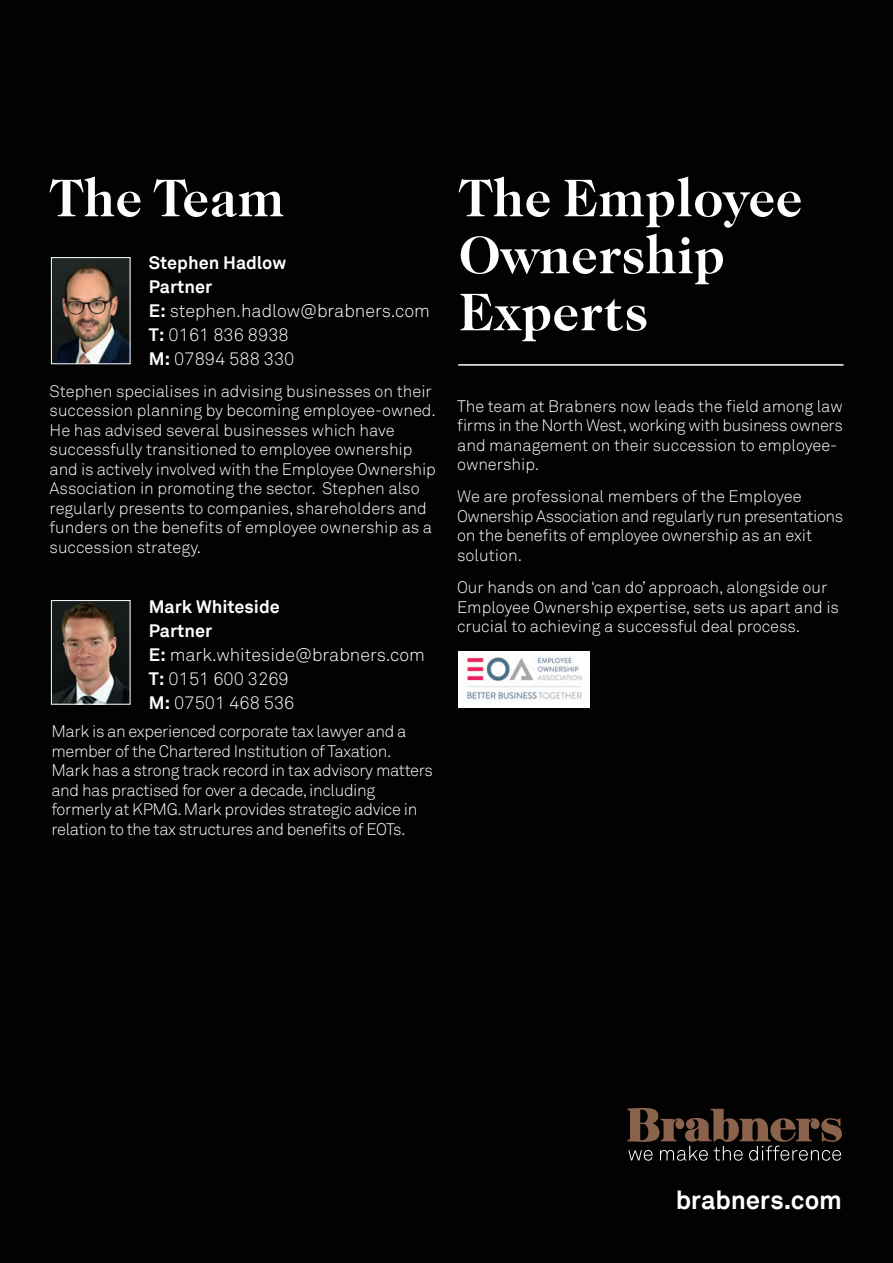
<style>
.page{position:relative;width:893px;height:1263px;background:#010201}
.page>*{position:absolute;margin:0;border:0;box-sizing:border-box;transform-origin:0 0}
.t1{font:700 54px/57px "Caslon 224 IT Cby BT";color:#fff}
.t2{font:700 25.8px "Akkurat";letter-spacing:-.005em;color:#fff}
.t3{font:300 18px/24px "Akkurat";color:#fff}
.t4{font:300 16.5px/19.5px "Akkurat";letter-spacing:-.005em;color:#fff}
.s1{font-weight:700}
</style>
<div class="page">
<img style="left:53px;top:602px;width:75px;height:101px">
<div style="left:51px;top:600px;width:79px;height:105px;border:1px solid #fff"></div>
<img style="left:53px;top:259px;width:75px;height:103px">
<div style="left:51px;top:257px;width:79px;height:107px;border:1px solid #fff"></div>
<svg style="left:627px;top:1108px;width:215px;height:53px"></svg>
<img style="left:459px;top:651px;width:131px;height:56px">
<hr style="left:458px;top:364px;width:385px;height:2px;background:#fff">
<p class="t1" style="left:50px;top:168px;width:237px">The Team</p>
<p class="t1" style="left:459px;top:168px;width:346px">The Employee<br>Ownership<br>Experts</p>
<p class="t3" style="left:149px;top:251px;width:283px"><span class="s1">Stephen Hadlow<br>Partner<br>E:</span> stephen.hadlow@brabners.com<br><span class="s1">T:</span> 0161 836 8938<br><span class="s1">M:</span> 07894 588 330</p>
<p class="t4" style="left:50px;top:381px;width:388px">Stephen specialises in advising businesses on their succession planning by becoming employee-owned.<br>He has advised several businesses which have successfully transitioned to employee ownership and is actively involved with the Employee Ownership Association in promoting the sector. Stephen also regularly presents to companies, shareholders and funders on the benefits of employee ownership as a succession strategy.</p>
<p class="t3" style="left:149px;top:595px;width:278px"><span class="s1">Mark Whiteside<br>Partner<br>E:</span> mark.whiteside@brabners.com<br><span class="s1">T:</span> 0151 600 3269<br><span class="s1">M:</span> 07501 468 536</p>
<p class="t4" style="left:51px;top:722px;width:383px">Mark is an experienced corporate tax lawyer and a member of the Chartered Institution of Taxation.<br>Mark has a strong track record in tax advisory matters and has practised for over a decade, including formerly at KPMG. Mark provides strategic advice in relation to the tax structures and benefits of EOTs.</p>
<p class="t4" style="left:457px;top:396px;width:387px">The team at Brabners now leads the field among law firms in the North West, working with business owners and management on their succession to employee&shy;ownership.</p>
<p class="t4" style="left:457px;top:487px;width:388px">We are professional members of the Employee Ownership Association and regularly run presentations on the benefits of employee ownership as an exit solution.</p>
<p class="t4" style="left:457px;top:578px;width:383px">Our hands on and ‘can do’ approach, alongside our<br>Employee Ownership expertise, sets us apart and is crucial to achieving a successful deal process.</p>
<p class="t2" style="left:676px;top:1184px;width:168px">brabners.com</p>
</div>
